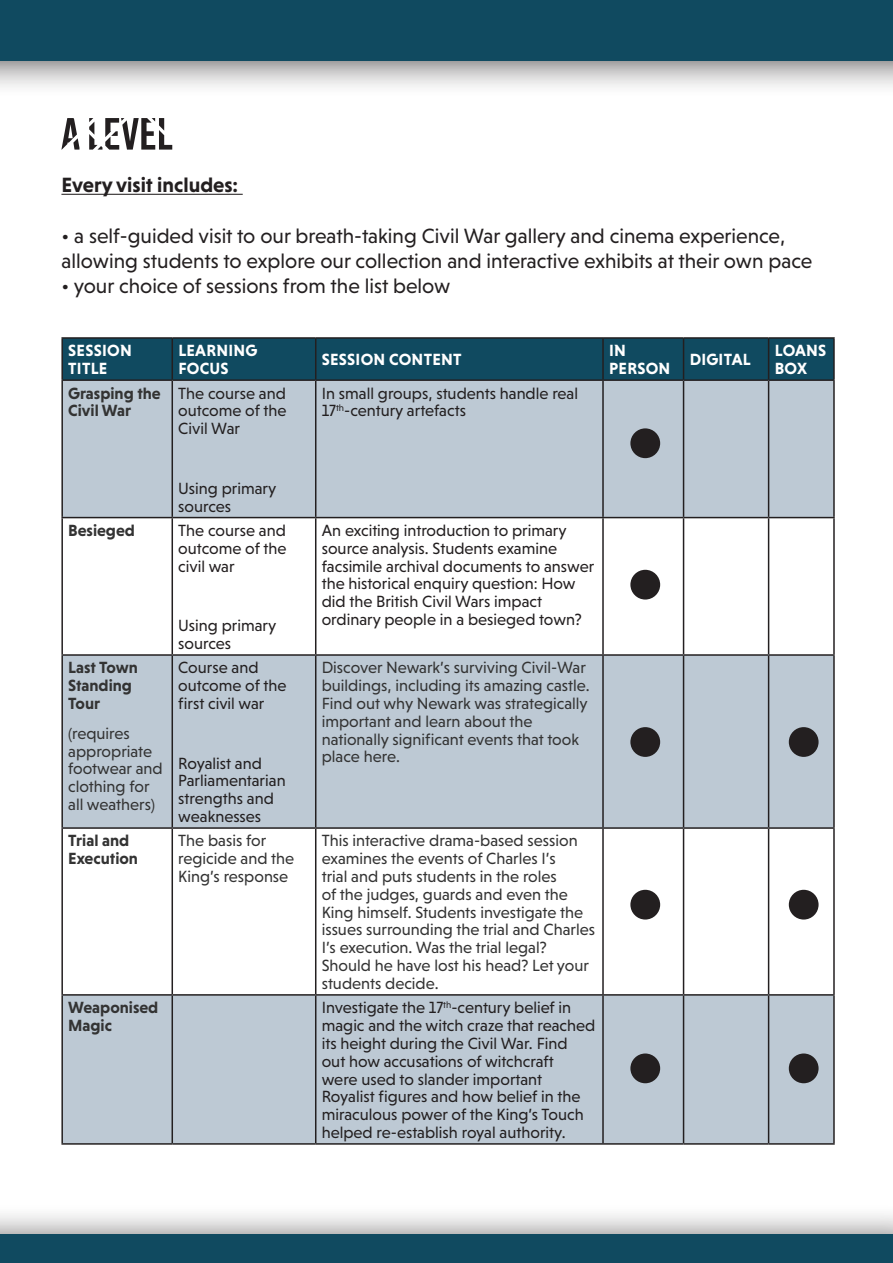
<style>
.page{position:relative;width:893px;height:1263px;background:#fff}
.page>*{position:absolute;margin:0;border:0;box-sizing:border-box;transform-origin:0 0}
.t1{font:21px/25.2px "Niveau Grotesk";color:#231f20}
.t2{font:700 21px "Niveau Grotesk";color:#231f20}
.t3{font:16.5px/17.9px "Niveau Grotesk";color:#231f20}
.t4{font:16.5px/17.9px "Niveau Grotesk";color:#333}
.t5{font:700 16.5px/17.9px "Niveau Grotesk";color:#333}
.t6{font:700 16.5px/17.9px "Niveau Grotesk";letter-spacing:.015em;color:#fff}
</style>
<div class="page">
<div style="left:0;top:0;width:893px;height:97px;background:#231f20;opacity:.75"></div>
<div style="left:0;top:0;width:893px;height:61px;background:#104a60"></div>
<div style="left:0;top:1204px;width:893px;height:59px;background:#231f20;opacity:.75"></div>
<div style="left:0;top:1235px;width:893px;height:28px;background:#104a60"></div>
<svg style="left:61px;top:118px;width:18px;height:32px"></svg>
<svg style="left:89px;top:118px;width:83px;height:32px"></svg>
<div style="left:63px;top:339px;width:770px;height:40px;background:#104a60"></div>
<div style="left:63px;top:381px;width:770px;height:762px;background:#bdc9d4"></div>
<svg style="left:63px;top:518px;width:770px;height:476px"></svg>
<hr style="left:61px;top:337px;width:111px;height:2px;background:#231f20">
<hr style="left:61px;top:339px;width:2px;height:40px;background:#231f20">
<hr style="left:172px;top:337px;width:144px;height:2px;background:#231f20">
<hr style="left:172px;top:339px;width:1px;height:40px;background:#231f20">
<hr style="left:316px;top:337px;width:287px;height:2px;background:#231f20">
<hr style="left:315px;top:339px;width:1px;height:40px;background:#231f20">
<hr style="left:603px;top:337px;width:81px;height:2px;background:#231f20">
<hr style="left:602px;top:339px;width:2px;height:40px;background:#231f20">
<hr style="left:684px;top:337px;width:85px;height:2px;background:#231f20">
<hr style="left:683px;top:339px;width:1px;height:40px;background:#231f20">
<hr style="left:769px;top:337px;width:66px;height:2px;background:#231f20">
<hr style="left:768px;top:339px;width:1px;height:40px;background:#231f20">
<hr style="left:833px;top:339px;width:2px;height:40px;background:#231f20">
<hr style="left:61px;top:379px;width:111px;height:2px;background:#231f20">
<hr style="left:61px;top:381px;width:2px;height:136px;background:#231f20">
<hr style="left:172px;top:379px;width:144px;height:2px;background:#231f20">
<hr style="left:172px;top:381px;width:1px;height:136px;background:#231f20">
<hr style="left:316px;top:379px;width:287px;height:2px;background:#231f20">
<hr style="left:315px;top:381px;width:1px;height:136px;background:#231f20">
<hr style="left:603px;top:379px;width:81px;height:2px;background:#231f20">
<hr style="left:602px;top:381px;width:2px;height:136px;background:#231f20">
<hr style="left:684px;top:379px;width:85px;height:2px;background:#231f20">
<hr style="left:683px;top:381px;width:1px;height:136px;background:#231f20">
<hr style="left:769px;top:379px;width:66px;height:2px;background:#231f20">
<hr style="left:768px;top:381px;width:1px;height:136px;background:#231f20">
<hr style="left:833px;top:381px;width:2px;height:136px;background:#231f20">
<hr style="left:61px;top:517px;width:111px;height:1px;background:#231f20">
<hr style="left:61px;top:518px;width:2px;height:136px;background:#231f20">
<hr style="left:172px;top:517px;width:144px;height:1px;background:#231f20">
<hr style="left:172px;top:518px;width:1px;height:136px;background:#231f20">
<hr style="left:316px;top:517px;width:287px;height:1px;background:#231f20">
<hr style="left:315px;top:518px;width:1px;height:136px;background:#231f20">
<hr style="left:603px;top:517px;width:81px;height:1px;background:#231f20">
<hr style="left:602px;top:518px;width:2px;height:136px;background:#231f20">
<hr style="left:684px;top:517px;width:85px;height:1px;background:#231f20">
<hr style="left:683px;top:518px;width:1px;height:136px;background:#231f20">
<hr style="left:769px;top:517px;width:66px;height:1px;background:#231f20">
<hr style="left:768px;top:518px;width:1px;height:136px;background:#231f20">
<hr style="left:833px;top:518px;width:2px;height:136px;background:#231f20">
<hr style="left:61px;top:654px;width:111px;height:2px;background:#231f20">
<hr style="left:61px;top:656px;width:2px;height:171px;background:#231f20">
<hr style="left:172px;top:654px;width:144px;height:2px;background:#231f20">
<hr style="left:172px;top:656px;width:1px;height:171px;background:#231f20">
<hr style="left:316px;top:654px;width:287px;height:2px;background:#231f20">
<hr style="left:315px;top:656px;width:1px;height:171px;background:#231f20">
<hr style="left:603px;top:654px;width:81px;height:2px;background:#231f20">
<hr style="left:602px;top:656px;width:2px;height:171px;background:#231f20">
<hr style="left:684px;top:654px;width:85px;height:2px;background:#231f20">
<hr style="left:683px;top:656px;width:1px;height:171px;background:#231f20">
<hr style="left:769px;top:654px;width:66px;height:2px;background:#231f20">
<hr style="left:768px;top:656px;width:1px;height:171px;background:#231f20">
<hr style="left:833px;top:656px;width:2px;height:171px;background:#231f20">
<hr style="left:61px;top:827px;width:111px;height:2px;background:#231f20">
<hr style="left:61px;top:829px;width:2px;height:165px;background:#231f20">
<hr style="left:172px;top:827px;width:144px;height:2px;background:#231f20">
<hr style="left:172px;top:829px;width:1px;height:165px;background:#231f20">
<hr style="left:316px;top:827px;width:287px;height:2px;background:#231f20">
<hr style="left:315px;top:829px;width:1px;height:165px;background:#231f20">
<hr style="left:603px;top:827px;width:81px;height:2px;background:#231f20">
<hr style="left:602px;top:829px;width:2px;height:165px;background:#231f20">
<hr style="left:684px;top:827px;width:85px;height:2px;background:#231f20">
<hr style="left:683px;top:829px;width:1px;height:165px;background:#231f20">
<hr style="left:769px;top:827px;width:66px;height:2px;background:#231f20">
<hr style="left:768px;top:829px;width:1px;height:165px;background:#231f20">
<hr style="left:833px;top:829px;width:2px;height:165px;background:#231f20">
<hr style="left:61px;top:994px;width:111px;height:2px;background:#231f20">
<hr style="left:61px;top:996px;width:2px;height:147px;background:#231f20">
<hr style="left:172px;top:994px;width:144px;height:2px;background:#231f20">
<hr style="left:172px;top:996px;width:1px;height:147px;background:#231f20">
<hr style="left:316px;top:994px;width:287px;height:2px;background:#231f20">
<hr style="left:315px;top:996px;width:1px;height:147px;background:#231f20">
<hr style="left:603px;top:994px;width:81px;height:2px;background:#231f20">
<hr style="left:602px;top:996px;width:2px;height:147px;background:#231f20">
<hr style="left:684px;top:994px;width:85px;height:2px;background:#231f20">
<hr style="left:683px;top:996px;width:1px;height:147px;background:#231f20">
<hr style="left:769px;top:994px;width:66px;height:2px;background:#231f20">
<hr style="left:768px;top:996px;width:1px;height:147px;background:#231f20">
<hr style="left:833px;top:996px;width:2px;height:147px;background:#231f20">
<hr style="left:61px;top:1143px;width:111px;height:2px;background:#231f20">
<hr style="left:172px;top:1143px;width:144px;height:2px;background:#231f20">
<hr style="left:316px;top:1143px;width:287px;height:2px;background:#231f20">
<hr style="left:603px;top:1143px;width:81px;height:2px;background:#231f20">
<hr style="left:684px;top:1143px;width:85px;height:2px;background:#231f20">
<hr style="left:769px;top:1143px;width:66px;height:2px;background:#231f20">
<hr style="left:61px;top:194px;width:182px;height:1px;background:#231f20">
<div style="left:630px;top:428px;width:30px;height:30px;background:#231f20;border-radius:50%"></div>
<div style="left:630px;top:570px;width:30px;height:29px;background:#231f20;border-radius:50%"></div>
<div style="left:630px;top:727px;width:30px;height:30px;background:#231f20;border-radius:50%"></div>
<div style="left:630px;top:890px;width:30px;height:29px;background:#231f20;border-radius:50%"></div>
<div style="left:630px;top:1053px;width:30px;height:30px;background:#231f20;border-radius:50%"></div>
<div style="left:789px;top:727px;width:30px;height:30px;background:#231f20;border-radius:50%"></div>
<div style="left:789px;top:890px;width:30px;height:29px;background:#231f20;border-radius:50%"></div>
<div style="left:789px;top:1053px;width:30px;height:30px;background:#231f20;border-radius:50%"></div>
<p class="t2" style="left:61px;top:173px;width:178px">Every visit includes:</p>
<p class="t1" style="left:61px;top:223px;width:752px">• a self-guided visit to our breath-taking Civil War gallery and cinema experience, allowing students to explore our collection and interactive exhibits at their own pace</p>
<p class="t1" style="left:61px;top:273px;width:390px">• your choice of sessions from the list below</p>
<p class="t6" style="left:68px;top:342px;width:65px">SESSION<br>TITLE</p>
<p class="t6" style="left:178px;top:342px;width:81px">LEARNING<br>FOCUS</p>
<p class="t6" style="left:322px;top:351px;width:141px">SESSION CONTENT</p>
<p class="t6" style="left:609px;top:342px;width:63px">IN<br>PERSON</p>
<p class="t6" style="left:690px;top:351px;width:62px">DIGITAL</p>
<p class="t6" style="left:775px;top:342px;width:53px">LOANS<br>BOX</p>
<p class="t5" style="left:68px;top:384px;width:94px">Grasping the<br>Civil War</p>
<p class="t3" style="left:178px;top:384px;width:110px;text-align:justify">The course and outcome of the Civil War</p>
<p class="t3" style="left:322px;top:384px;width:258px">In small groups, students handle real<br>17<sup>th</sup>-century artefacts</p>
<p class="t3" style="left:178px;top:479px;width:100px">Using primary sources</p>
<p class="t5" style="left:68px;top:521px;width:68px">Besieged</p>
<p class="t3" style="left:178px;top:521px;width:110px;text-align:justify">The course and outcome of the civil war</p>
<p class="t5" style="left:68px;top:659px;width:71px">Last Town<br>Standing<br>Tour</p>
<p class="t4" style="left:68px;top:724px;width:96px">(requires appropriate footwear and clothing for all weathers)</p>
<p class="t3" style="left:178px;top:616px;width:100px">Using primary sources</p>
<p class="t3" style="left:178px;top:659px;width:110px">Course and outcome of the first civil war</p>
<p class="t3" style="left:178px;top:754px;width:109px">Royalist and<br>Parliamentarian strengths and weaknesses</p>
<p class="t3" style="left:322px;top:521px;width:274px">An exciting introduction to primary source analysis. Students examine facsimile archival documents to answer the historical enquiry question: How did the British Civil Wars impact ordinary people in a besieged town?</p>
<p class="t4" style="left:322px;top:659px;width:269px">Discover Newark’s surviving Civil-War buildings, including its amazing castle.<br>Find out why Newark was strategically important and learn about the nationally significant events that took place here.</p>
<p class="t5" style="left:68px;top:832px;width:71px">Trial and<br>Execution</p>
<p class="t4" style="left:178px;top:832px;width:117px">The basis for regicide and the<br>King’s response</p>
<p class="t4" style="left:322px;top:832px;width:275px">This interactive drama-based session examines the events of Charles I’s<br>trial and puts students in the roles<br>of the judges, guards and even the King himself. Students investigate the issues surrounding the trial and Charles I’s execution. Was the trial legal?<br>Should he have lost his head? Let your students decide.</p>
<p class="t5" style="left:68px;top:998px;width:92px">Weaponised<br>Magic</p>
<p class="t3" style="left:322px;top:999px;width:275px">Investigate the 17<sup>th</sup>-century belief in magic and the witch craze that reached its height during the Civil War. Find out how accusations of witchcraft<br>were used to slander important Royalist figures and how belief in the miraculous power of the King’s Touch helped re-establish royal authority.</p>
</div>
